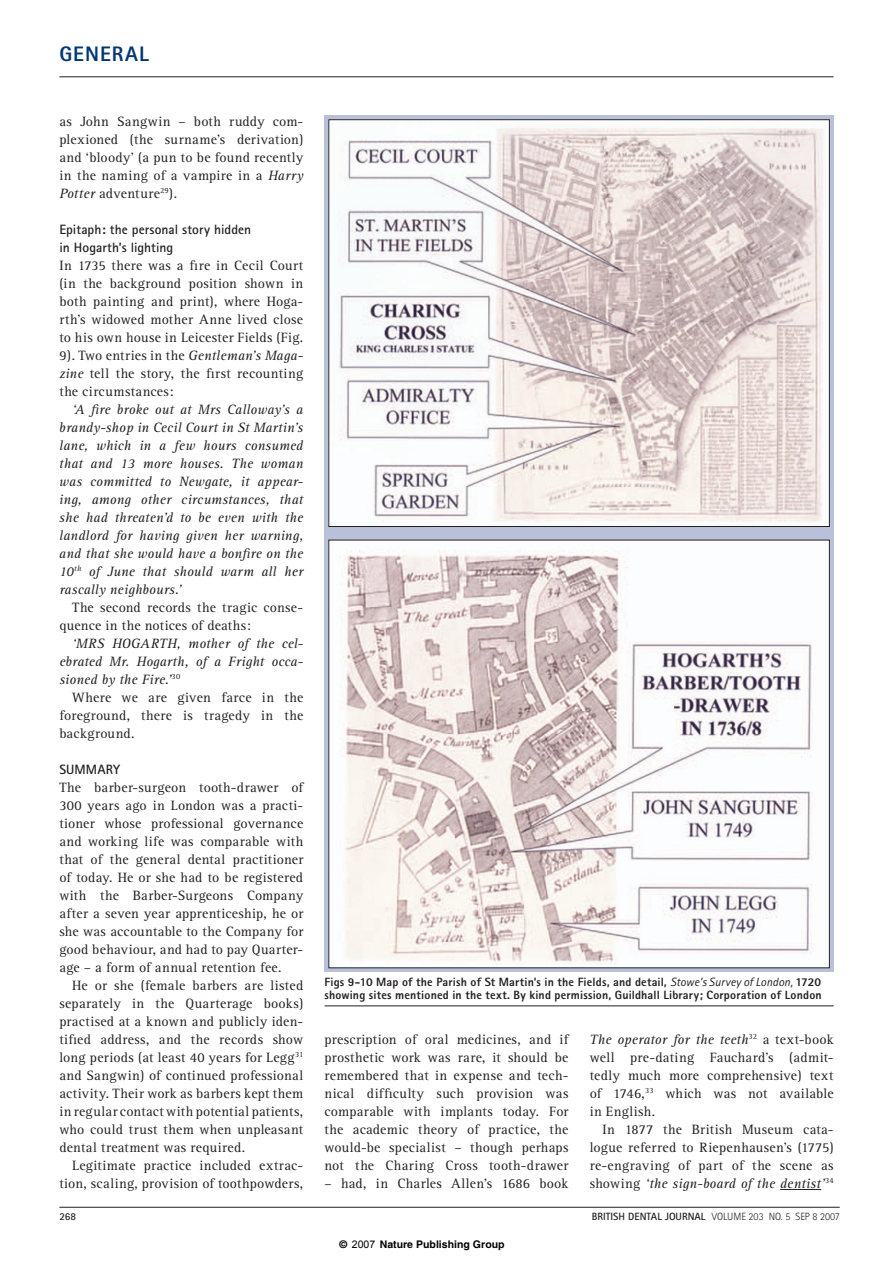
<style>
.page{position:relative;width:893px;height:1263px;background:#fff}
.page>*{position:absolute;margin:0;border:0;box-sizing:border-box;transform-origin:0 0}
.t1{font:800 21px "Rotis Sans Serif";letter-spacing:.05em;color:#013775}
.t2{font:13.95px/18px "Rotis Serif";letter-spacing:.02em;color:#231f20;text-align:justify}
.t3{font:italic 13.95px "Rotis Serif";letter-spacing:.01em;color:#231f20}
.t4{font:700 13.5px/18px "Rotis Sans Serif";letter-spacing:.005em;color:#231f20}
.t5{font:800 12px/13.5px "Rotis Sans Serif";letter-spacing:.015em;color:#231f20}
.t6{font:300 10.5px "Rotis Sans Serif";color:#231f20}
.t7{font:700 10.5px "Helvetica";color:#000}
.t8{font:700 10.5px "Rotis Sans Serif";color:#231f20}
.s1{font-style:italic}
.s2{font-weight:400;font-style:italic}
.s3{font-style:normal}
.s4{font-weight:700}
.s5{font-family:"Arial";font-weight:400}
</style>
<div class="page">
<hr style="left:780px;top:1189px;width:41px;height:1px;background:#231f20">
<hr style="left:59px;top:1207px;width:780px;height:1px;background:#231f20">
<hr style="left:59px;top:77px;width:774px;height:1px;background:#231f20">
<svg style="left:324px;top:115px;width:509px;height:857px;fill:#b9c0d9"></svg>
<img style="left:330px;top:122px;width:497px;height:403px">
<img style="left:330px;top:542px;width:497px;height:424px">
<hr style="left:324px;top:1006px;width:509px;height:1px;background:#231f20">
<p class="t1" style="left:59px;top:47px;width:91px">GENERAL</p>
<p class="t2" style="left:59px;top:114px;width:245px">as John Sangwin – both ruddy com&shy;plexioned (the surname’s derivation) and ‘bloody’ (a pun to be found recently in the naming of a vampire in a <span class="s1">Harry Potter</span> adventure<sup>29</sup>).</p>
<p class="t4" style="left:59px;top:222px;width:193px">Epitaph: the personal story hidden in Hogarth’s lighting</p>
<p class="t2" style="left:59px;top:258px;width:245px">In 1735 there was a fire in Cecil Court</p>
<p class="t2" style="left:59px;top:276px;width:245px">(in the background position shown in</p>
<p class="t2" style="left:59px;top:294px;width:245px">both painting and print), where Hoga-</p>
<p class="t2" style="left:59px;top:312px;width:245px">rth’s widowed mother Anne lived close</p>
<p class="t2" style="left:59px;top:330px;width:245px">to his own house in Leicester Fields (Fig.</p>
<p class="t2" style="left:59px;top:348px;width:245px">9). Two entries in the <span class="s1">Gentleman’s Maga-</span></p>
<p class="t2" style="left:59px;top:366px;width:245px"><span class="s1">zine</span> tell the story, the first recounting</p>
<p class="t2" style="left:59px;top:384px;width:116px">the circumstances:</p>
<p class="t3" style="left:72px;top:404px;width:232px">‘A fire broke out at Mrs Calloway’s a</p>
<p class="t3" style="left:59px;top:422px;width:245px">brandy-shop in Cecil Court in St Martin’s</p>
<p class="t3" style="left:59px;top:440px;width:245px">lane, which in a few hours consumed</p>
<p class="t3" style="left:59px;top:458px;width:245px">that and 13 more houses. The woman</p>
<p class="t3" style="left:59px;top:476px;width:245px">was committed to Newgate, it appear-</p>
<p class="t3" style="left:59px;top:494px;width:245px">ing, among other circumstances, that</p>
<p class="t3" style="left:59px;top:512px;width:245px">she had threaten’d to be even with the</p>
<p class="t3" style="left:59px;top:530px;width:245px">landlord for having given her warning,</p>
<p class="t3" style="left:59px;top:548px;width:245px">and that she would have a bonfire on the</p>
<p class="t3" style="left:59px;top:566px;width:245px">10<sup>th</sup> of June that should warm all her</p>
<p class="t3" style="left:59px;top:584px;width:124px">rascally neighbours.’</p>
<p class="t2" style="left:72px;top:600px;width:232px">The second records the tragic conse-</p>
<p class="t2" style="left:59px;top:618px;width:193px">quence in the notices of deaths:</p>
<p class="t3" style="left:72px;top:638px;width:233px">‘MRS HOGARTH, mother of the cel-</p>
<p class="t3" style="left:59px;top:656px;width:245px">ebrated Mr. Hogarth, of a Fright occa-</p>
<p class="t3" style="left:59px;top:674px;width:122px">sioned by the Fire.’<sup>30</sup></p>
<p class="t2" style="left:72px;top:690px;width:233px">Where we are given farce in the</p>
<p class="t2" style="left:59px;top:708px;width:245px">foreground, there is tragedy in the</p>
<p class="t2" style="left:59px;top:726px;width:77px">background.</p>
<p class="t4" style="left:59px;top:762px;width:62px">SUMMARY</p>
<p class="t2" style="left:59px;top:780px;width:245px">The barber-surgeon tooth-drawer of</p>
<p class="t2" style="left:59px;top:798px;width:245px">300 years ago in London was a practi-</p>
<p class="t2" style="left:59px;top:816px;width:245px">tioner whose professional governance</p>
<p class="t2" style="left:59px;top:834px;width:245px">and working life was comparable with</p>
<p class="t2" style="left:59px;top:852px;width:245px">that of the general dental practitioner</p>
<p class="t2" style="left:59px;top:870px;width:245px">of today. He or she had to be registered</p>
<p class="t2" style="left:59px;top:888px;width:245px">with the Barber-Surgeons Company</p>
<p class="t2" style="left:59px;top:906px;width:245px">after a seven year apprenticeship, he or</p>
<p class="t2" style="left:59px;top:924px;width:245px">she was accountable to the Company for</p>
<p class="t2" style="left:59px;top:942px;width:245px">good behaviour, and had to pay Quarter-</p>
<p class="t2" style="left:59px;top:960px;width:223px">age – a form of annual retention fee.</p>
<p class="t2" style="left:72px;top:978px;width:233px">He or she (female barbers are listed</p>
<p class="t2" style="left:59px;top:996px;width:245px">separately in the Quarterage books)</p>
<p class="t2" style="left:59px;top:1014px;width:245px">practised at a known and publicly iden-</p>
<p class="t2" style="left:59px;top:1032px;width:245px">tified address, and the records show</p>
<p class="t2" style="left:59px;top:1050px;width:245px">long periods (at least 40 years for Legg<sup>31</sup></p>
<p class="t2" style="left:59px;top:1068px;width:245px">and Sangwin) of continued professional</p>
<p class="t2" style="left:59px;top:1086px;width:245px">activity. Their work as barbers kept them</p>
<p class="t2" style="left:59px;top:1104px;width:245px">in regular contact with potential patients,</p>
<p class="t2" style="left:59px;top:1122px;width:245px">who could trust them when unpleasant</p>
<p class="t2" style="left:59px;top:1140px;width:187px">dental treatment was required.</p>
<p class="t2" style="left:72px;top:1158px;width:233px">Legitimate practice included extrac-</p>
<p class="t2" style="left:59px;top:1176px;width:245px">tion, scaling, provision of toothpowders,</p>
<p class="t5" style="left:324px;top:976px;width:498px">Figs 9-10 Map of the Parish of St Martin’s in the Fields, and detail, <span class="s2">Stowe’s Survey of London,</span> 1720 showing sites mentioned in the text. By kind permission, Guildhall Library; Corporation of London</p>
<p class="t2" style="left:324px;top:1032px;width:245px">prescription of oral medicines, and if prosthetic work was rare, it should be remembered that in expense and tech&shy;nical difficulty such provision was comparable with implants today. For the academic theory of practice, the would-be specialist – though perhaps not the Charing Cross tooth-drawer</p>
<p class="t2" style="left:324px;top:1176px;width:245px">– had, in Charles Allen’s 1686 book</p>
<p class="t3" style="left:589px;top:1034px;width:245px">The operator for the teeth<sup>32</sup> <span class="s3">a text-book</span></p>
<p class="t2" style="left:589px;top:1050px;width:245px">well pre-dating Fauchard’s (admit-</p>
<p class="t2" style="left:589px;top:1068px;width:245px">tedly much more comprehensive) text</p>
<p class="t2" style="left:589px;top:1086px;width:245px">of 1746,<sup>33</sup> which was not available</p>
<p class="t2" style="left:589px;top:1104px;width:67px">in English.</p>
<p class="t2" style="left:602px;top:1122px;width:232px">In 1877 the British Museum cata-</p>
<p class="t2" style="left:589px;top:1140px;width:245px">logue referred to Riepenhausen’s (1775)</p>
<p class="t2" style="left:589px;top:1158px;width:245px">re-engraving of part of the scene as</p>
<p class="t3" style="left:589px;top:1178px;width:245px"><span class="s3">showing</span> ‘the sign-board of the dentist’<sup>34</sup></p>
<p class="t8" style="left:59px;top:1213px;width:18px">268</p>
<p class="t6" style="left:591px;top:1213px;width:249px"><span class="s4">BRITISH DENTAL JOURNAL</span> VOLUME 203 NO. 5 SEP 8 2007</p>
<p class="t7" style="left:339px;top:1238px;width:166px">© <span class="s5">2007</span> Nature Publishing Group</p>
</div>
